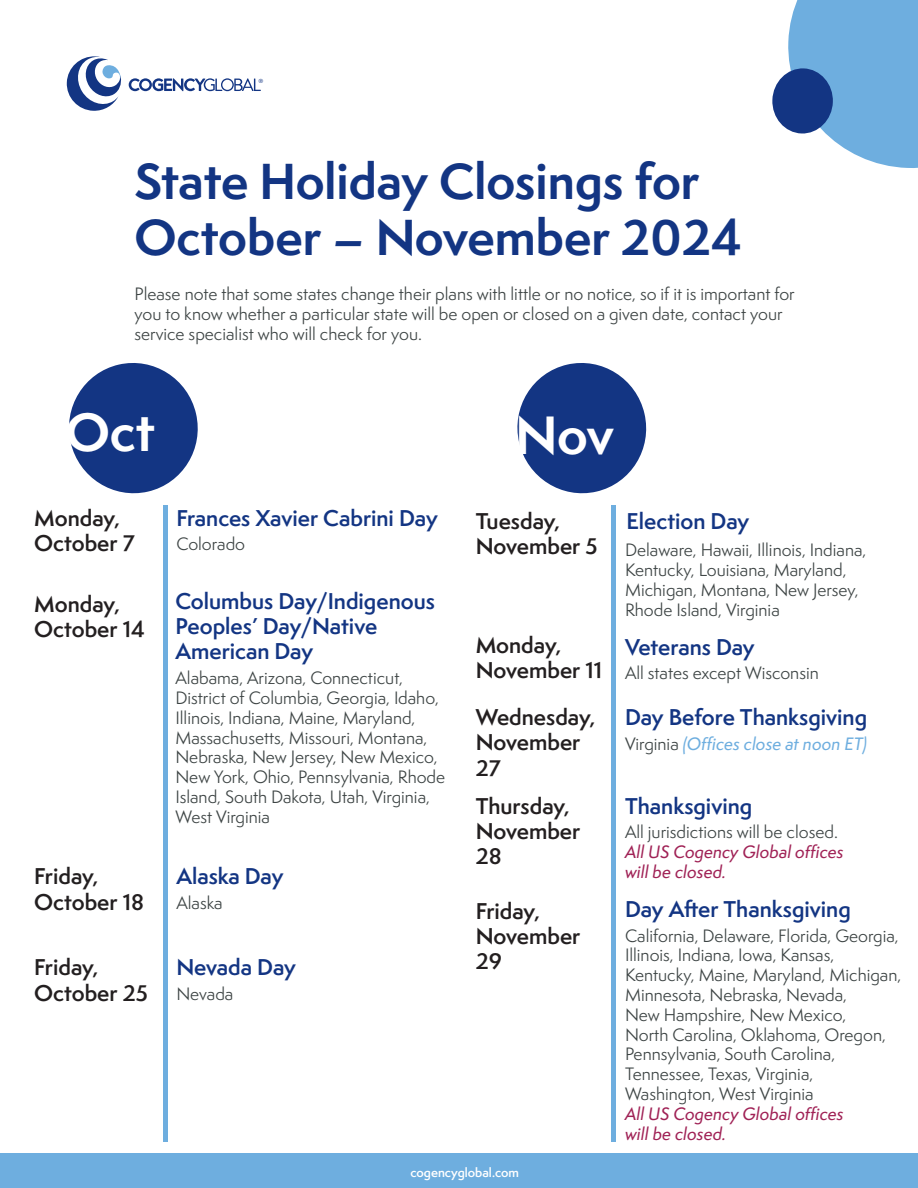
<style>
.page{position:relative;width:918px;height:1188px;background:#fff}
.page>*{position:absolute;margin:0;border:0;box-sizing:border-box;transform-origin:0 0}
.t1{font:700 49.5px "Semplicita Pro";letter-spacing:-.01em;color:#fff}
.t2{font:700 46.5px/55.8px "Semplicita Pro";color:#133583}
.t3{font:600 21px/25.2px "Semplicita Pro";color:#133583}
.t4{font:600 21px/25.2px "Semplicita Pro";color:#231f20}
.t5{font:16.5px/19.8px "Semplicita Pro";color:#3d4444}
.t6{font:16.5px/19.8px "Semplicita Pro Med It";color:#a02256}
.t7{font:16.5px "Semplicita Pro Med It";color:#6eaedf}
.t8{font:600 12px "Semplicita Pro";color:#fff}
.t9{font:5.85px "Brandon Grotesque";color:#133583}
.s1{font-family:"Semplicita Pro";color:#3d4444}
.s2{font-family:"Semplicita Pro Med It";color:#a02256}
</style>
<div class="page">
<svg style="left:129px;top:78px;width:132px;height:13px"></svg>
<svg style="left:66px;top:56px;width:55px;height:55px"></svg>
<svg style="left:69px;top:363px;width:129px;height:131px"></svg>
<svg style="left:517px;top:363px;width:130px;height:131px"></svg>
<hr style="left:163px;top:505px;width:4px;height:637px;background:#6eaedf">
<div style="left:611px;top:505px;width:5px;height:637px;background:#6eaedf"></div>
<div style="left:0;top:1153px;width:918px;height:35px;background:#6eaedf"></div>
<svg style="left:772px;top:0;width:146px;height:168px"></svg>
<p class="t9" style="left:258px;top:77px;width:6px">®</p>
<p class="t2" style="left:135px;top:153px;width:609px">State Holiday Closings for<br>October – November 2024</p>
<p class="t5" style="left:135px;top:284px;width:662px">Please note that some states change their plans with little or no notice, so if it is important for you to know whether a particular state will be open or closed on a given date, contact your service specialist who will check for you.</p>
<p class="t1" style="left:65px;top:395px;width:91px">Oct</p>
<p class="t1" style="left:515px;top:399px;width:100px">Nov</p>
<p class="t4" style="left:34px;top:505px;width:87px">Monday,</p>
<p class="t4" style="left:34px;top:530px;width:102px">October 7</p>
<p class="t4" style="left:34px;top:591px;width:87px">Monday,</p>
<p class="t4" style="left:34px;top:616px;width:112px">October 14</p>
<p class="t4" style="left:34px;top:864px;width:66px">Friday,</p>
<p class="t4" style="left:34px;top:889px;width:111px">October 18</p>
<p class="t4" style="left:34px;top:955px;width:66px">Friday,</p>
<p class="t4" style="left:34px;top:980px;width:115px">October 25</p>
<p class="t3" style="left:176px;top:505px;width:263px">Frances Xavier Cabrini Day</p>
<p class="t5" style="left:176px;top:534px;width:70px">Colorado</p>
<p class="t3" style="left:176px;top:588px;width:261px">Columbus Day/Indigenous<br>Peoples’ Day/Native<br>American Day</p>
<p class="t5" style="left:176px;top:668px;width:265px">Alabama, Arizona, Connecticut,<br>District of Columbia, Georgia, Idaho,</p>
<p class="t5" style="left:176px;top:707px;width:242px">Illinois, Indiana, Maine, Maryland,</p>
<p class="t5" style="left:176px;top:727px;width:271px">Massachusetts, Missouri, Montana,<br>Nebraska, New Jersey, New Mexico,<br>New York, Ohio, Pennsylvania, Rhode<br>Island, South Dakota, Utah, Virginia,<br>West Virginia</p>
<p class="t3" style="left:176px;top:864px;width:109px">Alaska Day</p>
<p class="t5" style="left:176px;top:893px;width:48px">Alaska</p>
<p class="t3" style="left:176px;top:955px;width:121px">Nevada Day</p>
<p class="t5" style="left:176px;top:984px;width:58px">Nevada</p>
<p class="t4" style="left:476px;top:508px;width:86px">Tuesday,</p>
<p class="t3" style="left:627px;top:508px;width:124px">Election Day</p>
<p class="t4" style="left:476px;top:533px;width:123px">November 5</p>
<p class="t5" style="left:625px;top:540px;width:243px">Delaware, Hawaii, Illinois, Indiana,<br>Kentucky, Louisiana, Maryland,<br>Michigan, Montana, New Jersey,<br>Rhode Island, Virginia</p>
<p class="t4" style="left:476px;top:633px;width:87px">Monday,</p>
<p class="t4" style="left:476px;top:658px;width:128px">November 11</p>
<p class="t4" style="left:476px;top:705px;width:121px">Wednesday,</p>
<p class="t4" style="left:476px;top:730px;width:106px">November<br>27</p>
<p class="t7" style="left:625px;top:732px;width:244px"><span class="s1">Virginia</span> (Offices close at noon ET)</p>
<p class="t3" style="left:625px;top:634px;width:131px">Veterans Day</p>
<p class="t5" style="left:625px;top:663px;width:195px">All states except Wisconsin</p>
<p class="t3" style="left:625px;top:705px;width:244px">Day Before Thanksgiving</p>
<p class="t4" style="left:476px;top:793px;width:96px">Thursday,</p>
<p class="t4" style="left:476px;top:818px;width:106px">November<br>28</p>
<p class="t6" style="left:625px;top:822px;width:220px"><span class="s1">All jurisdictions will be closed.<br></span>All US Cogency Global offices will be closed.</p>
<p class="t3" style="left:625px;top:793px;width:129px">Thanksgiving</p>
<p class="t3" style="left:625px;top:896px;width:227px">Day After Thanksgiving</p>
<p class="t4" style="left:476px;top:898px;width:66px">Friday,</p>
<p class="t4" style="left:476px;top:923px;width:106px">November<br>29</p>
<p class="t5" style="left:625px;top:925px;width:278px">California, Delaware, Florida, Georgia,<br>Illinois, Indiana, Iowa, Kansas,<br>Kentucky, Maine, Maryland, Michigan,<br>Minnesota, Nebraska, Nevada,<br>New Hampshire, New Mexico,<br>North Carolina, Oklahoma, Oregon,<br>Pennsylvania, South Carolina,<br>Tennessee, Texas, Virginia,<br>Washington, West Virginia<br><span class="s2">All US Cogency Global offices<br>will be closed.</span></p>
<p class="t8" style="left:410px;top:1163px;width:110px">cogencyglobal.com</p>
</div>
